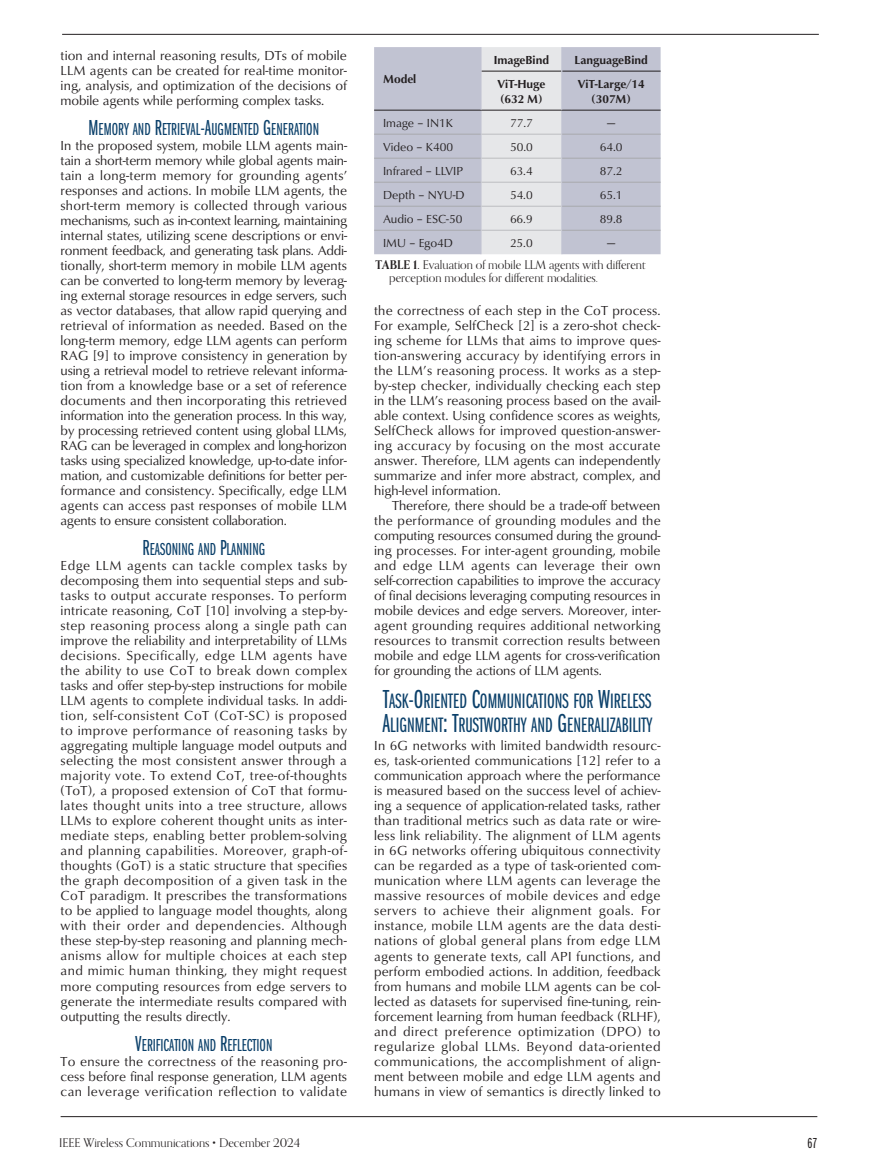
<style>
.page{position:relative;width:878px;height:1175px;background:#fff}
.page>*{position:absolute;margin:0;border:0;box-sizing:border-box;transform-origin:0 0}
.t1{font:21.6px/24px "Franklin Gothic URW Ext Com D Boo SC800";color:#0b406a}
.t2{font:18px "Franklin Gothic URW Ext Com D Boo SC800";color:#0b406a}
.t3{font:15px "Franklin Gothic URW Ext Com D Boo";color:#231f20}
.t4{font:13.5px/15px "Classico URW";color:#231f20;text-align:justify}
.t5{font:12px/13.5px "Orpheus Pro";color:#231f20}
.t6{font:12px "Classico URW";color:#231f20}
.t7{font:700 12px/15px "Classico URW";color:#231f20}
.s1{font-size:22.5px}
.s2{font-weight:700}
.s3{font-size:27px}
</style>
<div class="page">
<hr style="left:62px;top:34px;width:756px;height:1px;background:#231f20">
<hr style="left:61px;top:1115px;width:756px;height:1px;background:#231f20">
<div style="left:374px;top:47px;width:286px;height:207px;background:#c1c3d2"></div>
<hr style="left:374px;top:110px;width:107px;height:1px;background:#231f20">
<hr style="left:561px;top:110px;width:99px;height:1px;background:#231f20">
<hr style="left:562px;top:71px;width:98px;height:1px;background:#231f20">
<svg style="left:480px;top:47px;width:82px;height:207px;background:#e2e3e5"></svg>
<hr style="left:480px;top:71px;width:1px;height:39px;background:#c1c3d2">
<hr style="left:561px;top:71px;width:1px;height:39px;background:#c1c3d2">
<hr style="left:562px;top:134px;width:98px;height:1px;background:#a8a9ad">
<hr style="left:562px;top:158px;width:98px;height:1px;background:#a8a9ad">
<hr style="left:562px;top:182px;width:98px;height:1px;background:#a8a9ad">
<hr style="left:562px;top:206px;width:98px;height:1px;background:#a8a9ad">
<hr style="left:562px;top:230px;width:98px;height:1px;background:#a8a9ad">
<hr style="left:374px;top:134px;width:106px;height:1px;background:#a8a9ad">
<hr style="left:374px;top:158px;width:106px;height:1px;background:#a8a9ad">
<hr style="left:374px;top:182px;width:106px;height:1px;background:#a8a9ad">
<hr style="left:374px;top:206px;width:106px;height:1px;background:#a8a9ad">
<hr style="left:374px;top:230px;width:106px;height:1px;background:#a8a9ad">
<p class="t4" style="left:61px;top:47px;width:288px">tion and internal reasoning results, DTs of mobile LLM agents can be created for real-time monitor&shy;ing, analysis, and optimization of the decisions of mobile agents while performing complex tasks.</p>
<h2 class="t2" style="left:88px;top:119px;width:232px"><span class="s1">M</span>EMORY AND <span class="s1">R</span>ETRIEVAL<span class="s1">-A</span>UGMENTED <span class="s1">G</span>ENERATION</h2>
<p class="t4" style="left:61px;top:137px;width:288px">In the proposed system, mobile LLM agents main&shy;tain a short-term memory while global agents main&shy;tain a long-term memory for grounding agents’ responses and actions. In mobile LLM agents, the short-term memory is collected through various mechanisms, such as in-context learning, maintaining internal states, utilizing scene descriptions or envi&shy;ronment feedback, and generating task plans. Addi&shy;tionally, short-term memory in mobile LLM agents can be converted to long-term memory by leverag&shy;ing external storage resources in edge servers, such as vector databases, that allow rapid querying and retrieval of information as needed. Based on the long-term memory, edge LLM agents can perform RAG [9] to improve consistency in generation by using a retrieval model to retrieve relevant informa&shy;tion from a knowledge base or a set of reference documents and then incorporating this retrieved information into the generation process. In this way, by processing retrieved content using global LLMs, RAG can be leveraged in complex and long-horizon tasks using specialized knowledge, up-to-date infor&shy;mation, and customizable definitions for better per&shy;formance and consistency. Specifically, edge LLM agents can access past responses of mobile LLM agents to ensure consistent collaboration.</p>
<h2 class="t2" style="left:142px;top:539px;width:124px"><span class="s1">R</span>EASONING AND <span class="s1">P</span>LANNING</h2>
<p class="t4" style="left:61px;top:557px;width:288px">Edge LLM agents can tackle complex tasks by decomposing them into sequential steps and sub&shy;tasks to output accurate responses. To perform intricate reasoning, CoT [10] involving a step-by&shy;step reasoning process along a single path can improve the reliability and interpretability of LLMs decisions. Specifically, edge LLM agents have the ability to use CoT to break down complex tasks and offer step-by-step instructions for mobile LLM agents to complete individual tasks. In addi&shy;tion, self-consistent CoT (CoT-SC) is proposed to improve performance of reasoning tasks by aggregating multiple language model outputs and selecting the most consistent answer through a majority vote. To extend CoT, tree-of-thoughts (ToT), a proposed extension of CoT that formu&shy;lates thought units into a tree structure, allows LLMs to explore coherent thought units as inter&shy;mediate steps, enabling better problem-solving and planning capabilities. Moreover, graph-of&shy;thoughts (GoT) is a static structure that specifies the graph decomposition of a given task in the CoT paradigm. It prescribes the transformations to be applied to language model thoughts, along with their order and dependencies. Although these step-by-step reasoning and planning mech&shy;anisms allow for multiple choices at each step and mimic human thinking, they might request more computing resources from edge servers to generate the intermediate results compared with outputting the results directly.</p>
<h2 class="t2" style="left:135px;top:1034px;width:139px"><span class="s1">V</span>ERIFICATION AND <span class="s1">R</span>EFLECTION</h2>
<p class="t4" style="left:61px;top:1052px;width:288px">To ensure the correctness of the reasoning pro&shy;cess before final response generation, LLM agents can leverage verification reflection to validate</p>
<p class="t7" style="left:383px;top:71px;width:35px">Model</p>
<p class="t7" style="left:493px;top:51px;width:57px">ImageBind</p>
<p class="t7" style="left:574px;top:51px;width:75px">LanguageBind</p>
<p class="t7" style="left:497px;top:75px;width:49px">ViT-Huge (632 M)</p>
<p class="t7" style="left:577px;top:75px;width:68px;text-align:center">ViT-Large/14 (307M)</p>
<p class="t6" style="left:383px;top:114px;width:71px">Image – IN1K</p>
<p class="t6" style="left:510px;top:114px;width:24px">77.7</p>
<p class="t6" style="left:607px;top:114px;width:10px">—</p>
<p class="t6" style="left:383px;top:138px;width:72px">Video – K400</p>
<p class="t6" style="left:510px;top:138px;width:24px">50.0</p>
<p class="t6" style="left:599px;top:138px;width:24px">64.0</p>
<p class="t6" style="left:383px;top:162px;width:81px">Infrared – LLVIP</p>
<p class="t6" style="left:510px;top:162px;width:24px">63.4</p>
<p class="t6" style="left:599px;top:162px;width:24px">87.2</p>
<p class="t6" style="left:383px;top:186px;width:83px">Depth – NYU-D</p>
<p class="t6" style="left:510px;top:186px;width:24px">54.0</p>
<p class="t6" style="left:599px;top:186px;width:24px">65.1</p>
<p class="t6" style="left:383px;top:210px;width:81px">Audio – ESC-50</p>
<p class="t6" style="left:510px;top:210px;width:24px">66.9</p>
<p class="t6" style="left:599px;top:210px;width:24px">89.8</p>
<p class="t6" style="left:383px;top:234px;width:71px">IMU – Ego4D</p>
<p class="t6" style="left:510px;top:234px;width:24px">25.0</p>
<p class="t6" style="left:606px;top:234px;width:10px">—</p>
<p class="t5" style="left:389px;top:257px;width:258px;text-indent:-14px"><span class="s2">TABLE 1.</span> Evaluation of mobile LLM agents with different perception modules for different modalities.</p>
<p class="t4" style="left:374px;top:302px;width:288px">the correctness of each step in the CoT process.<br>For example, SelfCheck [2] is a zero-shot check&shy;ing scheme for LLMs that aims to improve ques&shy;tion-answering accuracy by identifying errors in the LLM’s reasoning process. It works as a step&shy;by-step checker, individually checking each step in the LLM’s reasoning process based on the avail&shy;able context. Using confidence scores as weights, SelfCheck allows for improved question-answer&shy;ing accuracy by focusing on the most accurate answer. Therefore, LLM agents can independently summarize and infer more abstract, complex, and high-level information.</p>
<p class="t4" style="left:374px;top:497px;width:288px;text-indent:18px">Therefore, there should be a trade-off between the performance of grounding modules and the computing resources consumed during the ground&shy;ing processes. For inter-agent grounding, mobile and edge LLM agents can leverage their own self-correction capabilities to improve the accuracy of final decisions leveraging computing resources in mobile devices and edge servers. Moreover, inter&shy;agent grounding requires additional networking resources to transmit correction results between mobile and edge LLM agents for cross-verification for grounding the actions of LLM agents.</p>
<h1 class="t1" style="left:382px;top:689px;width:271px"><span class="s3">T</span>ASK<span class="s3">-O</span>RIENTED <span class="s3">C</span>OMMUNICATIONS FOR <span class="s3">W</span>IRELESS<br><span class="s3">A</span>LIGNMENT<span class="s3">: T</span>RUSTWORTHY AND <span class="s3">G</span>ENERALIZABILITY</h1>
<p class="t4" style="left:374px;top:737px;width:288px">In 6G networks with limited bandwidth resourc&shy;es, task-oriented communications [12] refer to a communication approach where the performance is measured based on the success level of achiev&shy;ing a sequence of application-related tasks, rather than traditional metrics such as data rate or wire&shy;less link reliability. The alignment of LLM agents in 6G networks offering ubiquitous connectivity can be regarded as a type of task-oriented com&shy;munication where LLM agents can leverage the massive resources of mobile devices and edge servers to achieve their alignment goals. For instance, mobile LLM agents are the data desti&shy;nations of global general plans from edge LLM agents to generate texts, call API functions, and perform embodied actions. In addition, feedback from humans and mobile LLM agents can be col&shy;lected as datasets for supervised fine-tuning, rein&shy;forcement learning from human feedback (RLHF), and direct preference optimization (DPO) to regularize global LLMs. Beyond data-oriented communications, the accomplishment of align&shy;ment between mobile and edge LLM agents and humans in view of semantics is directly linked to</p>
<p class="t5" style="left:59px;top:1135px;width:242px">IEEE Wireless Communications • December 2024</p>
<p class="t3" style="left:807px;top:1134px;width:11px">67</p>
</div>
